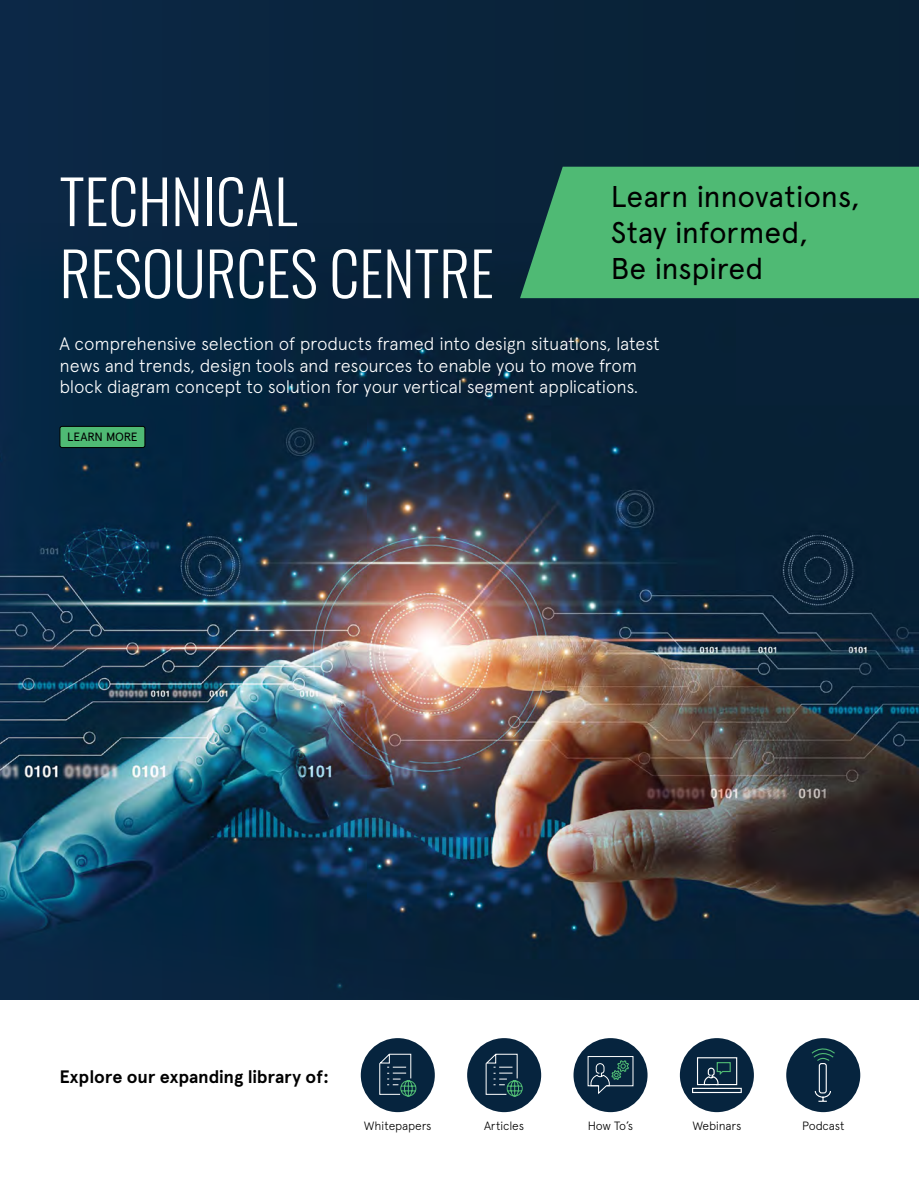
<style>
.page{position:relative;width:919px;height:1187px;background:#fff}
.page>*{position:absolute;margin:0;border:0;box-sizing:border-box;transform-origin:0 0}
.t1{font:60px/72px "Oswald";color:#fff}
.t2{font:30px/36px "Apercu Avnet";letter-spacing:-.01em;color:#000}
.t3{font:300 18px/21.6px "Apercu Avnet";letter-spacing:-.015em;color:#fff}
.t4{font:700 18px "Apercu Avnet";letter-spacing:-.005em;color:#000}
.t5{font:300 12px "Apercu Avnet";letter-spacing:-.015em;color:#000}
.t6{font:12px "Apercu Avnet";letter-spacing:-.02em;color:#000}
</style>
<div class="page">
<div style="left:0;top:0;width:918px;height:999px;background:#0a243c"></div>
<img style="left:0;top:223px;width:918px;height:766px">
<div style="left:520px;top:167px;width:398px;height:131px;background:#4fba74"></div>
<div style="left:60px;top:426px;width:85px;height:21px;background:#4fba74;border-radius:2px"></div>
<div style="left:60px;top:426px;width:85px;height:22px;border:1px solid #000;border-radius:2px"></div>
<div style="left:361px;top:1038px;width:74px;height:73px;background:#06243e;border-radius:50%"></div>
<svg style="left:379px;top:1053px;width:37px;height:43px"></svg>
<div style="left:467px;top:1038px;width:74px;height:73px;background:#06243e;border-radius:50%"></div>
<svg style="left:485px;top:1053px;width:37px;height:43px"></svg>
<div style="left:573px;top:1038px;width:74px;height:73px;background:#06243e;border-radius:50%"></div>
<svg style="left:587px;top:1056px;width:46px;height:38px"></svg>
<div style="left:679px;top:1038px;width:74px;height:73px;background:#06243e;border-radius:50%"></div>
<svg style="left:692px;top:1057px;width:49px;height:35px"></svg>
<div style="left:786px;top:1038px;width:74px;height:73px;background:#06243e;border-radius:50%"></div>
<svg style="left:811px;top:1048px;width:23px;height:53px"></svg>
<h1 class="t1" style="left:60px;top:160px;width:436px">TECHNICAL<br>RESOURCES CENTRE</h1>
<h2 class="t2" style="left:611px;top:176px;width:250px">Learn innovations,<br>Stay informed,<br>Be inspired</h2>
<p class="t3" style="left:60px;top:331px;width:601px">A comprehensive selection of products framed into design situations, latest news and trends, design tools and resources to enable you to move from block diagram concept to solution for your vertical segment applications.</p>
<p class="t6" style="left:67px;top:428px;width:72px">LEARN MORE</p>
<p class="t4" style="left:60px;top:1062px;width:271px">Explore our expanding library of:</p>
<p class="t5" style="left:364px;top:1116px;width:69px">Whitepapers</p>
<p class="t5" style="left:484px;top:1116px;width:42px">Articles</p>
<p class="t5" style="left:587px;top:1116px;width:47px">How To’s</p>
<p class="t5" style="left:692px;top:1116px;width:50px">Webinars</p>
<p class="t5" style="left:802px;top:1116px;width:44px">Podcast</p>
</div>
